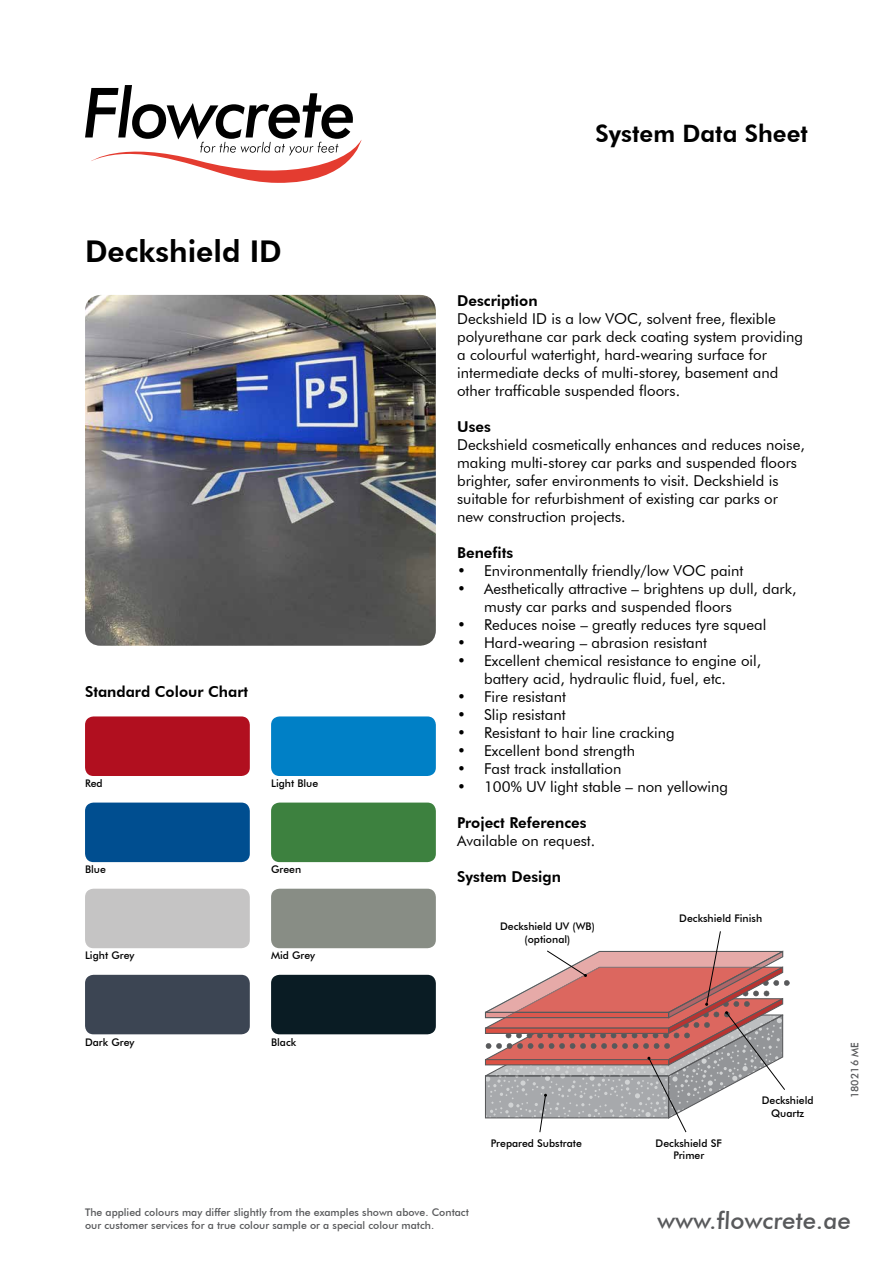
<style>
.page{position:relative;width:893px;height:1263px;background:#fff}
.page>*{position:absolute;margin:0;border:0;box-sizing:border-box;transform-origin:0 0}
.t1{font:800 30px "Futura BT";color:#000}
.t2{font:500 24px "Futura BT";color:#58595b}
.t3{font:800 24px "Futura BT";color:#000}
.t4{font:15px/18px "Futura BT";color:#000}
.t5{font:800 15px "Futura BT";color:#000}
.t6{font:500 10.5px/12.6px "Futura BT";color:#000;text-align:center}
.t7{font:500 10.5px/12.6px "Futura BT";color:#58595b}
</style>
<div class="page">
<svg style="left:85px;top:85px;width:276px;height:98px"></svg>
<img style="left:85px;top:295px;width:351px;height:351px">
<svg style="left:485px;top:931px;width:305px;height:202px"></svg>
<div style="left:271px;top:802px;width:165px;height:60px;background:#3d813f;border-radius:9px"></div>
<div style="left:85px;top:802px;width:165px;height:60px;background:#004e90;border-radius:9px"></div>
<div style="left:85px;top:716px;width:165px;height:60px;background:#b10f1f;border-radius:9px"></div>
<div style="left:85px;top:889px;width:165px;height:59px;background:#c5c4c4;border-radius:9px"></div>
<div style="left:85px;top:975px;width:165px;height:59px;background:#3c4553;border-radius:9px"></div>
<div style="left:271px;top:716px;width:165px;height:60px;background:#0080c6;border-radius:9px"></div>
<div style="left:271px;top:889px;width:165px;height:59px;background:#888d85;border-radius:9px"></div>
<div style="left:271px;top:975px;width:165px;height:59px;background:#0a1c24;border-radius:9px"></div>
<h1 class="t1" style="left:85px;top:233px;width:198px">Deckshield ID</h1>
<p class="t5" style="left:85px;top:683px;width:165px">Standard Colour Chart</p>
<p class="t6" style="left:85px;top:777px;width:19px">Red</p>
<p class="t6" style="left:271px;top:777px;width:49px">Light Blue</p>
<p class="t6" style="left:85px;top:863px;width:22px">Blue</p>
<p class="t6" style="left:271px;top:863px;width:32px">Green</p>
<p class="t6" style="left:85px;top:949px;width:51px">Light Grey</p>
<p class="t6" style="left:85px;top:1035px;width:51px">Dark Grey</p>
<p class="t6" style="left:271px;top:949px;width:46px">Mid Grey</p>
<p class="t6" style="left:271px;top:1035px;width:27px">Black</p>
<h2 class="t3" style="left:595px;top:118px;width:214px">System Data Sheet</h2>
<p class="t5" style="left:457px;top:292px;width:82px">Description</p>
<p class="t4" style="left:457px;top:310px;width:347px">Deckshield ID is a low VOC, solvent free, flexible polyurethane car park deck coating system providing a colourful watertight, hard-wearing surface for intermediate decks of multi-storey, basement and other trafficable suspended floors.</p>
<p class="t5" style="left:457px;top:418px;width:35px">Uses</p>
<p class="t4" style="left:457px;top:436px;width:349px">Deckshield cosmetically enhances and reduces noise, making multi-storey car parks and suspended floors brighter, safer environments to visit. Deckshield is suitable for refurbishment of existing car parks or new construction projects.</p>
<p class="t5" style="left:457px;top:544px;width:58px">Benefits</p>
<p class="t4" style="left:457px;top:562px;width:288px">• Environmentally friendly/low VOC paint</p>
<p class="t4" style="left:484px;top:580px;width:314px;text-indent:-27px">• Aesthetically attractive – brightens up dull, dark, musty car parks and suspended floors</p>
<p class="t4" style="left:457px;top:616px;width:311px">• Reduces noise – greatly reduces tyre squeal</p>
<p class="t4" style="left:457px;top:634px;width:251px">• Hard-wearing – abrasion resistant</p>
<p class="t4" style="left:457px;top:652px;width:306px;text-align:center">• Excellent chemical resistance to engine oil, battery acid, hydraulic fluid, fuel, etc.</p>
<p class="t4" style="left:457px;top:688px;width:110px">• Fire resistant</p>
<p class="t4" style="left:457px;top:706px;width:110px">• Slip resistant</p>
<p class="t4" style="left:457px;top:724px;width:219px">• Resistant to hair line cracking</p>
<p class="t4" style="left:457px;top:742px;width:179px">• Excellent bond strength</p>
<p class="t4" style="left:457px;top:760px;width:166px">• Fast track installation</p>
<p class="t4" style="left:457px;top:778px;width:272px">• 100% UV light stable – non yellowing</p>
<p class="t5" style="left:457px;top:814px;width:131px">Project References</p>
<p class="t4" style="left:457px;top:832px;width:139px">Available on request.</p>
<p class="t5" style="left:457px;top:868px;width:105px">System Design</p>
<p class="t6" style="left:500px;top:920px;width:96px">Deckshield UV (WB) (optional)</p>
<p class="t6" style="left:679px;top:912px;width:84px">Deckshield Finish</p>
<p class="t6" style="left:491px;top:1137px;width:93px">Prepared Substrate</p>
<p class="t6" style="left:656px;top:1137px;width:68px">Deckshield SF<br>Primer</p>
<p class="t6" style="left:762px;top:1094px;width:53px">Deckshield<br>Quartz</p>
<p class="t7" style="left:848px;top:1098px;width:57px;rotate:-90deg">180216 ME</p>
<p class="t7" style="left:85px;top:1206px;width:385px">The applied colours may differ slightly from the examples shown above. Contact our customer services for a true colour sample or a special colour match.</p>
<h2 class="t2" style="left:657px;top:1206px;width:197px">www.flowcrete.ae</h2>
</div>
